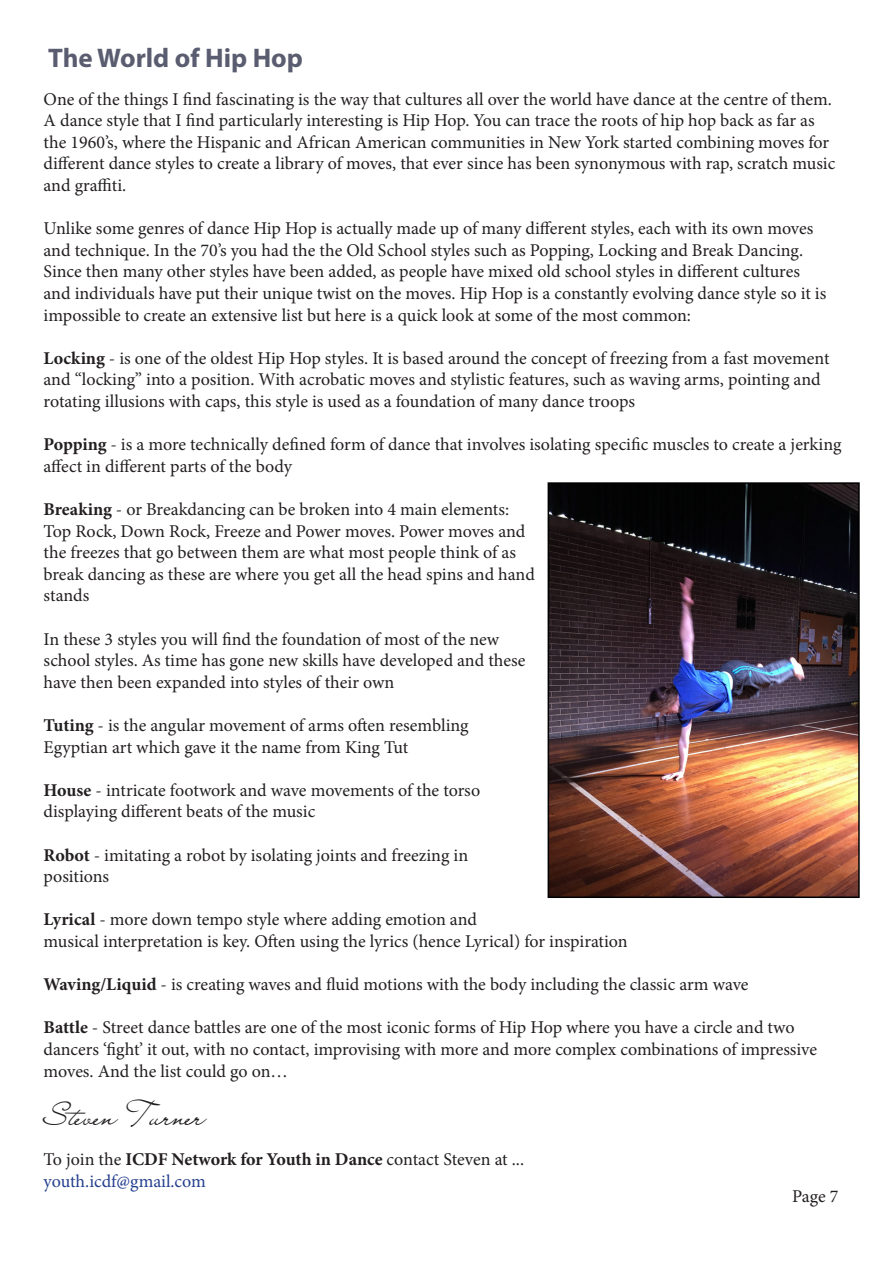
<style>
.page{position:relative;width:893px;height:1263px;background:#fff}
.page>*{position:absolute;margin:0;border:0;box-sizing:border-box;transform-origin:0 0}
.t1{font:31.5px "Lainie Day SH";color:#231f20}
.t2{font:700 27px "Myriad Pro";color:#5a5d70}
.t3{font:18px/21.6px "Minion Pro";letter-spacing:-.005em;color:#231f20}
.t4{font:18px "Minion Pro";color:#253f8e}
.s1{font-weight:700}
</style>
<div class="page">
<img style="left:551px;top:485px;width:306px;height:410px">
<div style="left:548px;top:482px;width:312px;height:416px;border:2px solid #000"></div>
<p class="t2" style="left:48px;top:40px;width:256px">The World of Hip Hop</p>
<p class="t3" style="left:44px;top:88px;width:793px">One of the things I find fascinating is the way that cultures all over the world have dance at the centre of them.<br>A dance style that I find particularly interesting is Hip Hop. You can trace the roots of hip hop back as far as the 1960’s, where the Hispanic and African American communities in New York started combining moves for different dance styles to create a library of moves, that ever since has been synonymous with rap, scratch music and graffiti.</p>
<p class="t3" style="left:44px;top:218px;width:784px">Unlike some genres of dance Hip Hop is actually made up of many different styles, each with its own moves and technique. In the 70’s you had the the Old School styles such as Popping, Locking and Break Dancing.<br>Since then many other styles have been added, as people have mixed old school styles in different cultures and individuals have put their unique twist on the moves. Hip Hop is a constantly evolving dance style so it is impossible to create an extensive list but here is a quick look at some of the most common:</p>
<p class="t3" style="left:44px;top:347px;width:787px"><span class="s1">Locking</span> - is one of the oldest Hip Hop styles. It is based around the concept of freezing from a fast movement and “locking” into a position. With acrobatic moves and stylistic features, such as waving arms, pointing and rotating illusions with caps, this style is used as a foundation of many dance troops</p>
<p class="t3" style="left:44px;top:434px;width:799px"><span class="s1">Popping</span> - is a more technically defined form of dance that involves isolating specific muscles to create a jerking affect in different parts of the body</p>
<p class="t3" style="left:44px;top:498px;width:493px"><span class="s1">Breaking</span> - or Breakdancing can be broken into 4 main elements:<br>Top Rock, Down Rock, Freeze and Power moves. Power moves and the freezes that go between them are what most people think of as break dancing as these are where you get all the head spins and hand stands</p>
<p class="t3" style="left:44px;top:628px;width:483px">In these 3 styles you will find the foundation of most of the new school styles. As time has gone new skills have developed and these have then been expanded into styles of their own</p>
<p class="t3" style="left:44px;top:714px;width:427px"><span class="s1">Tuting</span> - is the angular movement of arms often resembling<br>Egyptian art which gave it the name from King Tut</p>
<p class="t3" style="left:44px;top:779px;width:438px"><span class="s1">House</span> - intricate footwork and wave movements of the torso displaying different beats of the music</p>
<p class="t3" style="left:44px;top:844px;width:426px"><span class="s1">Robot</span> - imitating a robot by isolating joints and freezing in positions</p>
<p class="t3" style="left:44px;top:909px;width:586px"><span class="s1">Lyrical</span> - more down tempo style where adding emotion and<br>musical interpretation is key. Often using the lyrics (hence Lyrical) for inspiration</p>
<p class="t3" style="left:44px;top:974px;width:706px"><span class="s1">Waving/Liquid</span> - is creating waves and fluid motions with the body including the classic arm wave</p>
<p class="t3" style="left:44px;top:1017px;width:775px"><span class="s1">Battle</span> - Street dance battles are one of the most iconic forms of Hip Hop where you have a circle and two dancers ‘fight’ it out, with no contact, improvising with more and more complex combinations of impressive moves. And the list could go on…</p>
<p class="t1" style="left:44px;top:1095px;width:164px">Steven Turner</p>
<p class="t3" style="left:44px;top:1149px;width:482px">To join the <span class="s1">ICDF Network for Youth in Dance</span> contact Steven at ...</p>
<p class="t4" style="left:44px;top:1169px;width:164px">youth.icdf@gmail.com</p>
<p class="t3" style="left:792px;top:1185px;width:48px">Page 7</p>
</div>
